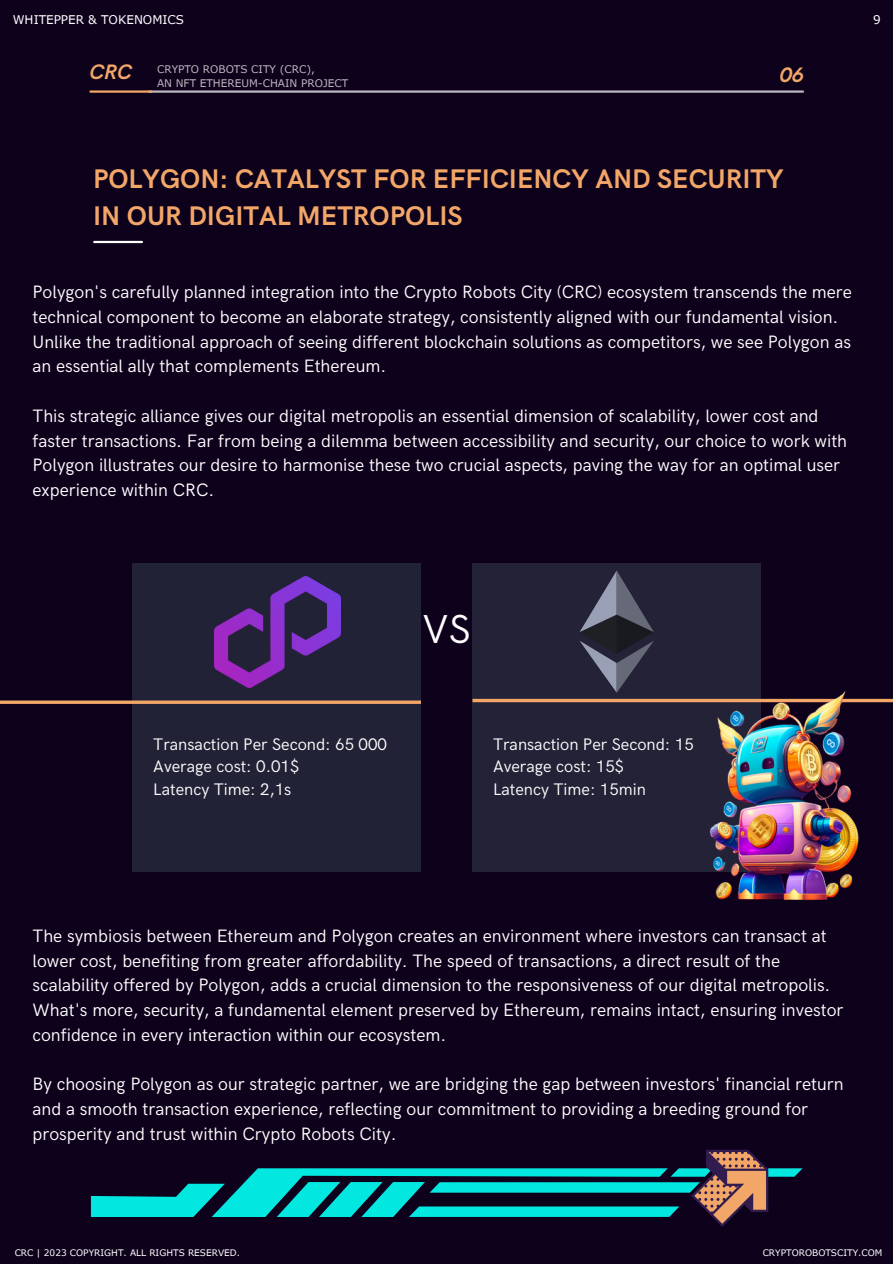
<style>
.page{position:relative;width:893px;height:1264px;background:#fff}
.page>*{position:absolute;margin:0;border:0;box-sizing:border-box;transform-origin:0 0}
.t1{font:40.5px "HK Grotesk";color:#fff}
.t2{font:700 27px/37.2px "HK Grotesk";color:#f2a768}
.t3{font:italic 700 21px "HK Grotesk";color:#f2a768}
.t4{font:18px/24.8px "HK Grotesk";color:#fff}
.t5{font:16.8px "HK Grotesk";color:#fff}
.t6{font:12px "Verdana Pro";color:#fff}
.t7{font:10.5px/14px "Verdana Pro";color:#fff}
.t8{font:9px "Verdana Pro";color:#fff}
.s1{font-family:"HK Grotesk";font-weight:700;font-style:italic;font-size:21px;color:#f2a768}
</style>
<div class="page">
<div style="left:0;top:0;width:892px;height:1263px;background:#0e011c"></div>
<hr style="left:149px;top:90px;width:653px;height:3px;background:#fff">
<hr style="left:90px;top:90px;width:61px;height:3px;background:#f2a768">
<hr style="left:94px;top:241px;width:48px;height:2px;background:#fff">
<svg style="left:91px;top:1149px;width:711px;height:77px"></svg>
<div style="left:133px;top:563px;width:288px;height:309px;background:#222237"></div>
<div style="left:472px;top:563px;width:288px;height:309px;background:#232237"></div>
<svg style="left:0;top:700px;width:421px;height:4px"></svg>
<hr style="left:472px;top:699px;width:420px;height:3px;background:#f2a768">
<img style="left:214px;top:576px;width:126px;height:111px">
<svg style="left:579px;top:570px;width:74px;height:122px"></svg>
<img style="left:703px;top:679px;width:163px;height:221px">
<p class="t6" style="left:13px;top:12px;width:173px">WHITEPPER &amp; TOKENOMICS</p>
<p class="t6" style="left:872px;top:12px;width:9px">9</p>
<p class="t7" style="left:157px;top:62px;width:193px;text-indent:-68px"><span class="s1">CRC</span> CRYPTO ROBOTS CITY (CRC),<br>AN NFT ETHEREUM-CHAIN PROJECT</p>
<p class="t3" style="left:779px;top:63px;width:26px">06</p>
<p class="t2" style="left:93px;top:161px;width:692px">POLYGON: CATALYST FOR EFFICIENCY AND SECURITY<br>IN OUR DIGITAL METROPOLIS</p>
<p class="t4" style="left:33px;top:280px;width:820px">Polygon's carefully planned integration into the Crypto Robots City (CRC) ecosystem transcends the mere technical component to become an elaborate strategy, consistently aligned with our fundamental vision.<br>Unlike the traditional approach of seeing different blockchain solutions as competitors, we see Polygon as an essential ally that complements Ethereum.</p>
<p class="t4" style="left:33px;top:404px;width:816px">This strategic alliance gives our digital metropolis an essential dimension of scalability, lower cost and faster transactions. Far from being a dilemma between accessibility and security, our choice to work with Polygon illustrates our desire to harmonise these two crucial aspects, paving the way for an optimal user experience within CRC.</p>
<p class="t1" style="left:422px;top:606px;width:50px">VS</p>
<p class="t5" style="left:153px;top:734px;width:235px">Transaction Per Second: 65 000</p>
<p class="t5" style="left:153px;top:757px;width:147px">Average cost: 0.01$</p>
<p class="t5" style="left:153px;top:779px;width:139px">Latency Time: 2,1s</p>
<p class="t5" style="left:493px;top:734px;width:202px">Transaction Per Second: 15</p>
<p class="t5" style="left:493px;top:757px;width:132px">Average cost: 15$</p>
<p class="t5" style="left:493px;top:779px;width:154px">Latency Time: 15min</p>
<p class="t4" style="left:33px;top:924px;width:812px">The symbiosis between Ethereum and Polygon creates an environment where investors can transact at lower cost, benefiting from greater affordability. The speed of transactions, a direct result of the scalability offered by Polygon, adds a crucial dimension to the responsiveness of our digital metropolis.<br>What's more, security, a fundamental element preserved by Ethereum, remains intact, ensuring investor confidence in every interaction within our ecosystem.</p>
<p class="t4" style="left:33px;top:1072px;width:812px">By choosing Polygon as our strategic partner, we are bridging the gap between investors' financial return and a smooth transaction experience, reflecting our commitment to providing a breeding ground for prosperity and trust within Crypto Robots City.</p>
<p class="t8" style="left:15px;top:1246px;width:227px">CRC | 2023 COPYRIGHT. ALL RIGHTS RESERVED.</p>
<p class="t8" style="left:762px;top:1246px;width:121px">CRYPTOROBOTSCITY.COM</p>
</div>
